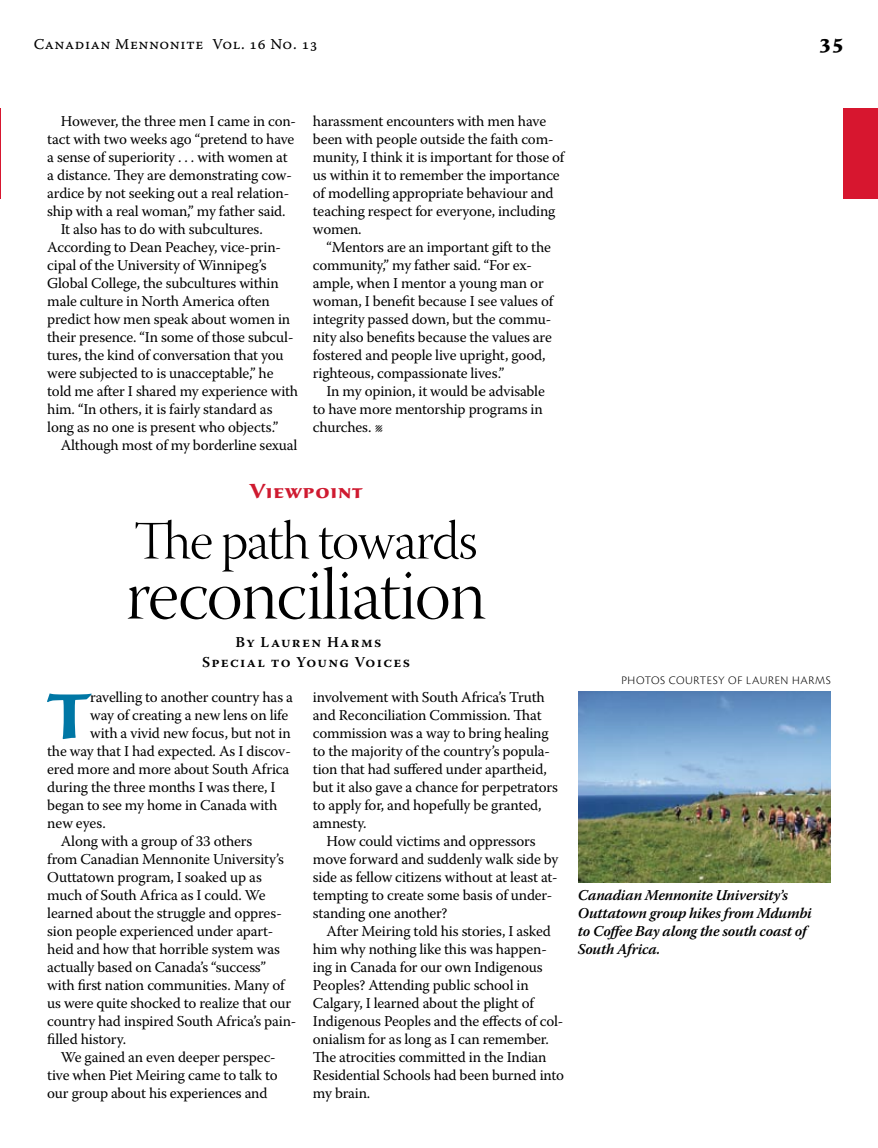
<style>
.page{position:relative;width:878px;height:1148px;background:#fff}
.page>*{position:absolute;margin:0;border:0;box-sizing:border-box;transform-origin:0 0}
.t1{font:72px "Warnock Pro Light Disp";letter-spacing:-.02em;color:#000}
.t2{font:700 66.3px "Sava Pro";color:#0077a5}
.t3{font:54px "Warnock Pro Light Disp";letter-spacing:-.02em;color:#000}
.t4{font:700 21px "Sava Pro";letter-spacing:.035em;color:#cf1a30}
.t5{font:700 21px "Sava Pro";color:#000}
.t6{font:15px/18px "Warnock Pro";letter-spacing:-.01em;color:#000}
.t7{font:italic 600 15px/18px "Warnock Pro";letter-spacing:-.015em;color:#000}
.t8{font:600 15px/19.5px "Warnock Pro";letter-spacing:.09em;color:#000;text-align:center}
.t9{font:15px "Warnock Pro Capt";letter-spacing:.035em;color:#000}
.t10{font:300 12px "Cronos Pro";letter-spacing:.05em;color:#000}
</style>
<div class="page">
<div style="left:843px;top:108px;width:35px;height:90px;background:#d7162f"></div>
<img style="left:578px;top:692px;width:252px;height:190px">
<hr style="left:0;top:108px;width:1px;height:90px;background:#d7162f">
<p class="t9" style="left:34px;top:35px;width:285px">Canadian Mennonite Vol. 16 No. 13</p>
<h3 class="t5" style="left:819px;top:28px;width:27px">35</h3>
<p class="t6" style="left:61px;top:112px;width:237px">However, the three men I came in con-</p>
<p class="t6" style="left:47px;top:130px;width:249px">tact with two weeks ago “pretend to have</p>
<p class="t6" style="left:47px;top:148px;width:242px">a sense of superiority . . . with women at</p>
<p class="t6" style="left:47px;top:166px;width:246px">a distance. They are demonstrating cow-</p>
<p class="t6" style="left:47px;top:184px;width:243px">ardice by not seeking out a real relation-</p>
<p class="t6" style="left:47px;top:202px;width:240px">ship with a real woman,” my father said.</p>
<p class="t6" style="left:61px;top:220px;width:204px">It also has to do with subcultures.</p>
<p class="t6" style="left:47px;top:238px;width:235px">According to Dean Peachey, vice-prin-</p>
<p class="t6" style="left:47px;top:256px;width:221px">cipal of the University of Winnipeg’s</p>
<p class="t6" style="left:47px;top:274px;width:233px">Global College, the subcultures within</p>
<p class="t6" style="left:47px;top:292px;width:224px">male culture in North America often</p>
<p class="t6" style="left:47px;top:310px;width:244px">predict how men speak about women in</p>
<p class="t6" style="left:47px;top:328px;width:248px">their presence. “In some of those subcul-</p>
<p class="t6" style="left:47px;top:346px;width:238px">tures, the kind of conversation that you</p>
<p class="t6" style="left:47px;top:364px;width:228px">were subjected to is unacceptable,” he</p>
<p class="t6" style="left:47px;top:382px;width:252px">told me after I shared my experience with</p>
<p class="t6" style="left:47px;top:400px;width:227px">him. “In others, it is fairly standard as</p>
<p class="t6" style="left:47px;top:418px;width:232px">long as no one is present who objects.”</p>
<p class="t6" style="left:61px;top:436px;width:238px">Although most of my borderline sexual</p>
<h3 class="t4" style="left:249px;top:477px;width:115px">Viewpoint</h3>
<h3 class="t3" style="left:135px;top:512px;width:344px">The path towards</h3>
<p class="t6" style="left:313px;top:112px;width:253px">harassment encounters with men have been with people outside the faith com&shy;munity, I think it is important for those of us within it to remember the importance of modelling appropriate behaviour and teaching respect for everyone, including women.</p>
<p class="t6" style="left:313px;top:238px;width:242px;text-indent:14px">“Mentors are an important gift to the community,” my father said. “For ex&shy;ample, when I mentor a young man or woman, I benefit because I see values of integrity passed down, but the commu&shy;nity also benefits because the values are fostered and people live upright, good, righteous, compassionate lives.”</p>
<p class="t6" style="left:313px;top:382px;width:233px;text-indent:13px">In my opinion, it would be advisable to have more mentorship programs in churches. l</p>
<h1 class="t1" style="left:126px;top:556px;width:361px">reconciliation</h1>
<p class="t8" style="left:202px;top:632px;width:209px">By Lauren Harms<br>Special to Young Voices</p>
<h2 class="t2" style="left:47px;top:672px;width:45px">T</h2>
<p class="t6" style="left:90px;top:688px;width:204px">ravelling to another country has a</p>
<p class="t6" style="left:90px;top:706px;width:200px">way of creating a new lens on life</p>
<p class="t6" style="left:90px;top:724px;width:202px">with a vivid new focus, but not in</p>
<p class="t6" style="left:47px;top:742px;width:245px">the way that I had expected. As I discov-</p>
<p class="t6" style="left:47px;top:760px;width:244px">ered more and more about South Africa</p>
<p class="t6" style="left:47px;top:778px;width:230px">during the three months I was there, I</p>
<p class="t6" style="left:47px;top:796px;width:231px">began to see my home in Canada with</p>
<p class="t6" style="left:47px;top:814px;width:60px">new eyes.</p>
<p class="t6" style="left:61px;top:832px;width:193px">Along with a group of 33 others</p>
<p class="t6" style="left:47px;top:850px;width:238px">from Canadian Mennonite University’s</p>
<p class="t6" style="left:47px;top:868px;width:216px">Outtatown program, I soaked up as</p>
<p class="t6" style="left:47px;top:886px;width:220px">much of South Africa as I could. We</p>
<p class="t6" style="left:47px;top:904px;width:236px">learned about the struggle and oppres-</p>
<p class="t6" style="left:47px;top:922px;width:227px">sion people experienced under apart-</p>
<p class="t6" style="left:47px;top:940px;width:234px">heid and how that horrible system was</p>
<p class="t6" style="left:47px;top:958px;width:220px">actually based on Canada’s “success”</p>
<p class="t6" style="left:47px;top:976px;width:239px">with first nation communities. Many of</p>
<p class="t6" style="left:47px;top:994px;width:245px">us were quite shocked to realize that our</p>
<p class="t6" style="left:47px;top:1012px;width:250px">country had inspired South Africa’s pain-</p>
<p class="t6" style="left:47px;top:1030px;width:80px">filled history.</p>
<p class="t6" style="left:61px;top:1048px;width:216px">We gained an even deeper perspec-</p>
<p class="t6" style="left:47px;top:1066px;width:232px">tive when Piet Meiring came to talk to</p>
<p class="t6" style="left:47px;top:1084px;width:222px">our group about his experiences and</p>
<p class="t6" style="left:313px;top:688px;width:246px">involvement with South Africa’s Truth and Reconciliation Commission. That commission was a way to bring healing to the majority of the country’s popula&shy;tion that had suffered under apartheid, but it also gave a chance for perpetrators to apply for, and hopefully be granted, amnesty.</p>
<p class="t6" style="left:313px;top:832px;width:247px;text-indent:14px">How could victims and oppressors move forward and suddenly walk side by side as fellow citizens without at least at&shy;tempting to create some basis of under&shy;standing one another?</p>
<p class="t6" style="left:313px;top:922px;width:253px;text-indent:14px">After Meiring told his stories, I asked him why nothing like this was happen&shy;ing in Canada for our own Indigenous Peoples? Attending public school in Calgary, I learned about the plight of Indigenous Peoples and the effects of col&shy;onialism for as long as I can remember.<br>The atrocities committed in the Indian Residential Schools had been burned into my brain.</p>
<p class="t10" style="left:621px;top:673px;width:210px">PHOTOS COURTESY OF LAUREN HARMS</p>
<p class="t7" style="left:578px;top:886px;width:235px">Canadian Mennonite University’s<br>Outtatown group hikes from Mdumbi to Coffee Bay along the south coast of<br>South Africa.</p>
</div>
